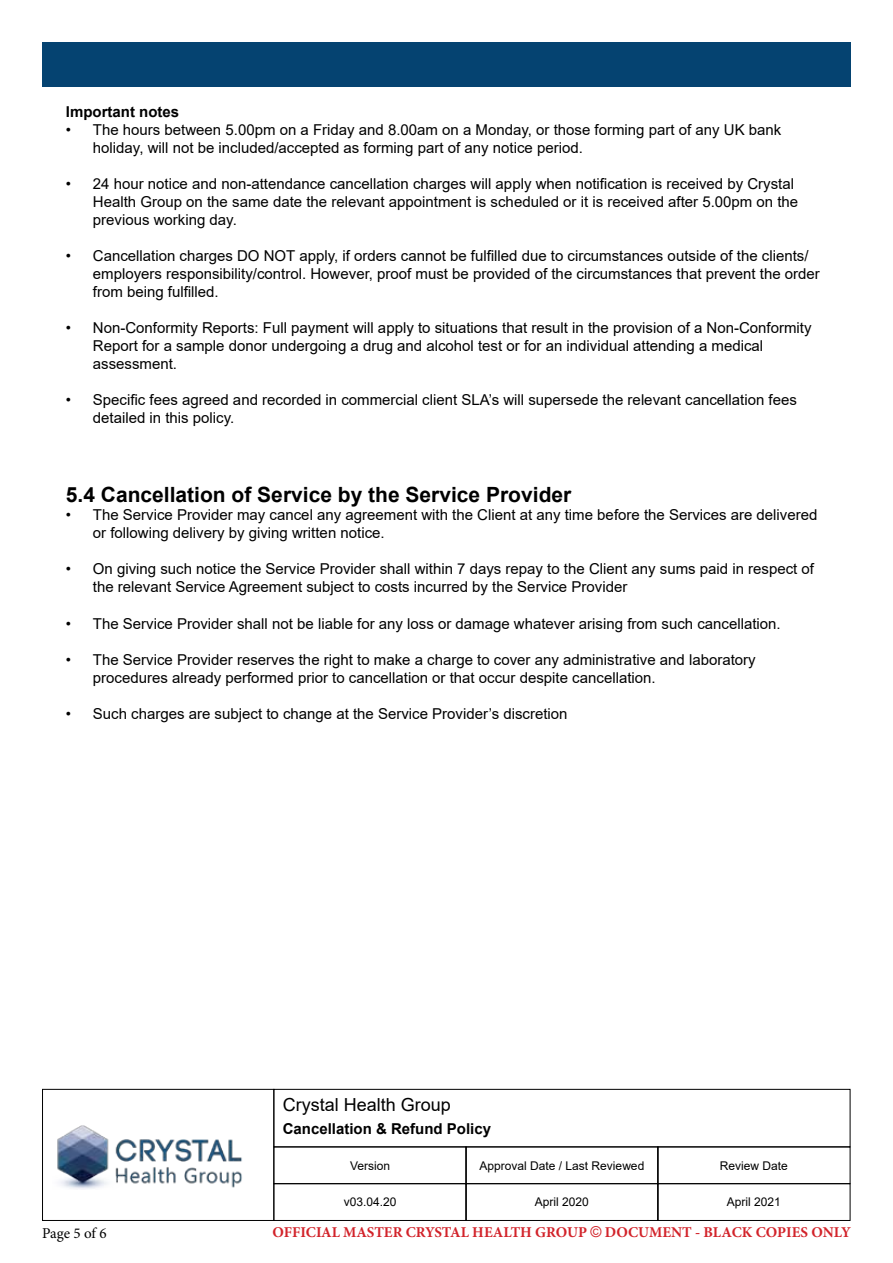
<style>
.page{position:relative;width:893px;height:1263px;background:#fff}
.page>*{position:absolute;margin:0;border:0;box-sizing:border-box;transform-origin:0 0}
.t1{font:700 21px "Arial";color:#000}
.t2{font:18px "Arial";color:#000}
.t3{font:15px/18px "Arial";color:#000}
.t4{font:700 15px "Minion Pro";color:#d2232a}
.t5{font:700 15px "Arial";color:#000}
.t6{font:15px "Minion Pro";letter-spacing:-.01em;color:#000}
.t7{font:12px "Arial";color:#000}
.s1{font-family:"Arial";font-weight:400}
</style>
<div class="page">
<div style="left:273px;top:1089px;width:577px;height:58px;border:1px solid #000"></div>
<img style="left:57px;top:1125px;width:185px;height:64px">
<div style="left:42px;top:1089px;width:232px;height:132px;border:1px solid #000"></div>
<div style="left:273px;top:1146px;width:194px;height:38px;border:1px solid #000"></div>
<div style="left:465px;top:1146px;width:194px;height:38px;border:1px solid #000"></div>
<div style="left:657px;top:1146px;width:193px;height:38px;border:1px solid #000"></div>
<div style="left:273px;top:1183px;width:194px;height:38px;border:1px solid #000"></div>
<div style="left:465px;top:1183px;width:194px;height:38px;border:1px solid #000"></div>
<div style="left:657px;top:1183px;width:193px;height:38px;border:1px solid #000"></div>
<div style="left:42px;top:43px;width:808px;height:44px;background:#054371"></div>
<p class="t5" style="left:66px;top:101px;width:115px">Important notes</p>
<p class="t3" style="left:93px;top:121px;width:690px;text-indent:-27px">• The hours between 5.00pm on a Friday and 8.00am on a Monday, or those forming part of any UK bank holiday, will not be included/accepted as forming part of any notice period.</p>
<p class="t3" style="left:93px;top:175px;width:707px;text-indent:-27px">• 24 hour notice and non-attendance cancellation charges will apply when notification is received by Crystal<br>Health Group on the same date the relevant appointment is scheduled or it is received after 5.00pm on the previous working day.</p>
<p class="t3" style="left:93px;top:247px;width:728px;text-indent:-27px">• Cancellation charges DO NOT apply, if orders cannot be fulfilled due to circumstances outside of the clients/ employers responsibility/control. However, proof must be provided of the circumstances that prevent the order from being fulfilled.</p>
<p class="t3" style="left:93px;top:319px;width:720px;text-indent:-27px">• Non-Conformity Reports: Full payment will apply to situations that result in the provision of a Non-Conformity<br>Report for a sample donor undergoing a drug and alcohol test or for an individual attending a medical assessment.</p>
<p class="t3" style="left:93px;top:391px;width:705px;text-indent:-27px">• Specific fees agreed and recorded in commercial client SLA’s will supersede the relevant cancellation fees detailed in this policy.</p>
<h1 class="t1" style="left:66px;top:480px;width:507px">5.4 Cancellation of Service by the Service Provider</h1>
<p class="t3" style="left:93px;top:506px;width:726px;text-indent:-27px">• The Service Provider may cancel any agreement with the Client at any time before the Services are delivered or following delivery by giving written notice.</p>
<p class="t3" style="left:93px;top:560px;width:723px;text-indent:-27px">• On giving such notice the Service Provider shall within 7 days repay to the Client any sums paid in respect of the relevant Service Agreement subject to costs incurred by the Service Provider</p>
<p class="t3" style="left:66px;top:614px;width:716px">• The Service Provider shall not be liable for any loss or damage whatever arising from such cancellation.</p>
<p class="t3" style="left:93px;top:650px;width:664px;text-indent:-27px">• The Service Provider reserves the right to make a charge to cover any administrative and laboratory procedures already performed prior to cancellation or that occur despite cancellation.</p>
<p class="t3" style="left:66px;top:704px;width:503px">• Such charges are subject to change at the Service Provider’s discretion</p>
<p class="t2" style="left:283px;top:1092px;width:170px">Crystal Health Group</p>
<p class="t5" style="left:283px;top:1118px;width:210px">Cancellation &amp; Refund Policy</p>
<p class="t7" style="left:350px;top:1157px;width:42px">Version</p>
<p class="t7" style="left:480px;top:1157px;width:166px">Approval Date / Last Reviewed</p>
<p class="t7" style="left:720px;top:1157px;width:70px">Review Date</p>
<p class="t7" style="left:344px;top:1194px;width:54px">v03.04.20</p>
<p class="t7" style="left:535px;top:1194px;width:56px">April 2020</p>
<p class="t7" style="left:727px;top:1194px;width:56px">April 2021</p>
<p class="t6" style="left:42px;top:1223px;width:66px">Page 5 of 6</p>
<p class="t4" style="left:272px;top:1222px;width:580px">OFFICIAL MASTER CRYSTAL HEALTH GROUP <span class="s1">©</span> DOCUMENT - BLACK COPIES ONLY</p>
</div>
